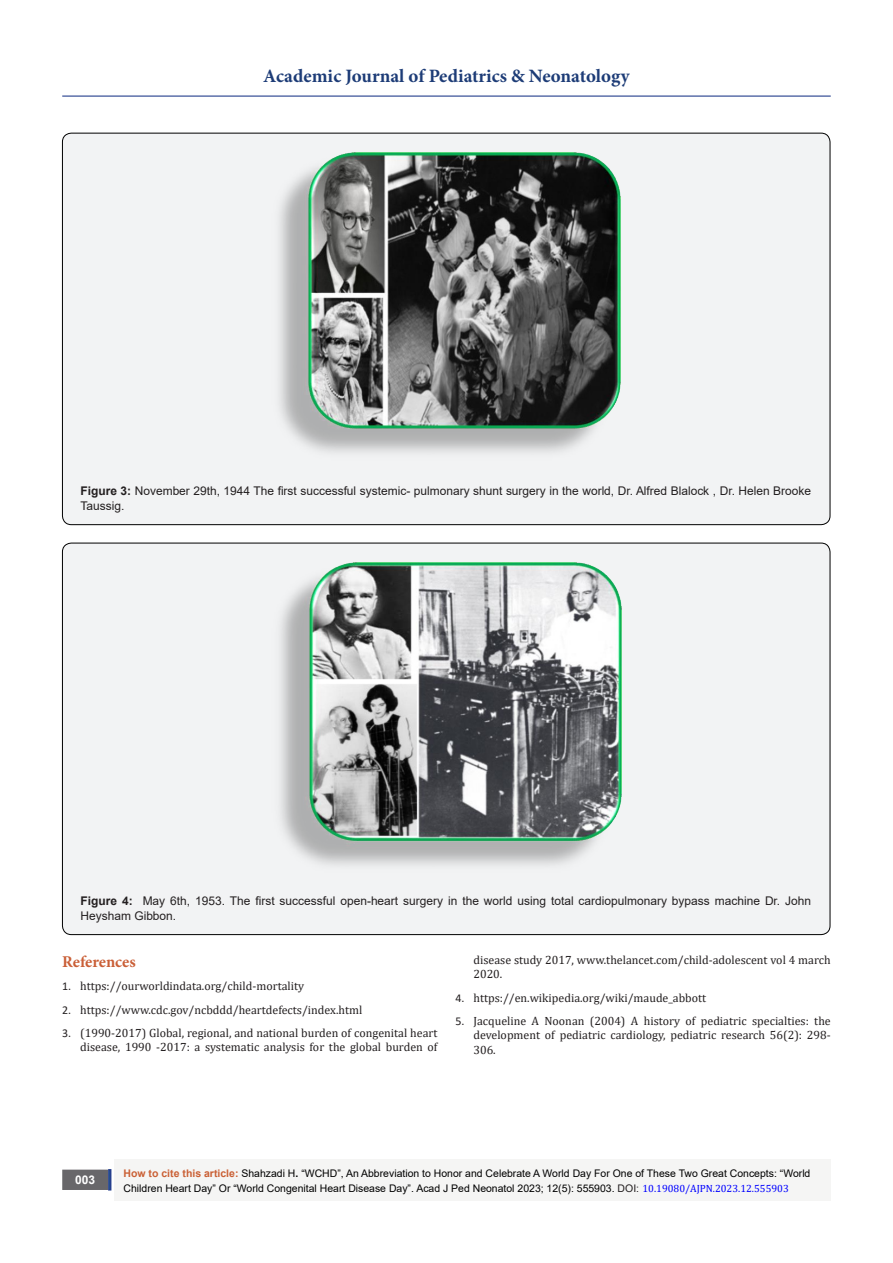
<style>
.page{position:relative;width:893px;height:1263px;background:#fff}
.page>*{position:absolute;margin:0;border:0;box-sizing:border-box;transform-origin:0 0}
.t1{font:700 18.9px "Minion Pro";color:#1d3c77}
.t2{font:700 16.5px "Minion Pro";letter-spacing:-.005em;color:#ca5f37}
.t3{font:12px/14.4px "Cambria";color:#231f20;text-align:right}
.t4{font:12px/14.4px "Arial";color:#231f20}
.t5{font:700 12px "Arial";color:#fff}
.t6{font:10.5px/15px "Arial";color:#000}
.s1{font-weight:700}
.s2{font-family:"Calibri"}
.s3{font-weight:700;color:#ca6035}
.s4{color:#231f20}
.s5{font-family:"Cambria";color:#00f}
</style>
<div class="page">
<div style="left:115px;top:1160px;width:716px;height:41px;background:#f5f5f4"></div>
<div style="left:63px;top:1170px;width:44px;height:19px;background:#68676a"></div>
<div style="left:62px;top:1169px;width:46px;height:21px;border:2px solid #68676a"></div>
<div style="left:108px;top:1169px;width:3px;height:21px;background:#1c6d90;border:2px solid #253f8e"></div>
<hr style="left:62px;top:96px;width:769px;height:1px;background:#253f8e">
<div style="left:62px;top:133px;width:768px;height:392px;background:#f2f3f4;border-radius:9px"></div>
<img style="left:279px;top:153px;width:342px;height:300px">
<div style="left:62px;top:543px;width:768px;height:391px;background:#f2f3f4;border-radius:9px"></div>
<img style="left:280px;top:563px;width:341px;height:302px">
<h1 class="t1" style="left:263px;top:63px;width:368px">Academic Journal of Pediatrics &amp; Neonatology</h1>
<p class="t4" style="left:81px;top:484px;width:732px"><span class="s1">Figure 3:</span> November 29th, 1944 The first successful systemic- pulmonary shunt surgery in the world, Dr. Alfred Blalock , Dr. Helen Brooke<br>Taussig.</p>
<p class="t4" style="left:81px;top:894px;width:732px"><span class="s1">Figure 4:</span> May 6th, 1953. The first successful open-heart surgery in the world using total cardiopulmonary bypass machine Dr. John<br>Heysham Gibbon.</p>
<p class="t2" style="left:62px;top:950px;width:75px">References</p>
<p class="t3" style="left:62px;top:979px;width:243px"><span class="s2">1.</span> https://ourworldindata.org/child-mortality</p>
<p class="t3" style="left:62px;top:1002px;width:302px"><span class="s2">2.</span> https://www.cdc.gov/ncbddd/heartdefects/index.html</p>
<p class="t3" style="left:62px;top:1026px;width:377px"><span class="s2">3.</span> (1990-2017) Global, regional, and national burden of congenital heart disease, 1990 -2017: a systematic analysis for the global burden of</p>
<p class="t3" style="left:473px;top:953px;width:359px;text-align:left">disease study 2017, www.thelancet.com/child-adolescent vol 4 march<br>2020.</p>
<p class="t3" style="left:455px;top:990px;width:252px"><span class="s2">4.</span> https://en.wikipedia.org/wiki/maude_abbott</p>
<p class="t3" style="left:473px;top:1014px;width:359px;text-align:justify;text-indent:-18px"><span class="s2">5.</span> Jacqueline A Noonan (2004) A history of pediatric specialties: the development of pediatric cardiology, pediatric research 56(2): 298- 306.</p>
<p class="t5" style="left:75px;top:1171px;width:22px">003</p>
<p class="t6" style="left:124px;top:1165px;width:688px"><span class="s3">How to cite this article:</span> Shahzadi H<span class="s1">.</span> “WCHD”, An Abbreviation to Honor and Celebrate A World Day For One of These Two Great Concepts: “World<br>Children Heart Day” Or “World Congenital Heart Disease Day”. Acad J Ped Neonatol 2023; 12(5): 555903. <span class="s4">DOI:</span> <span class="s5">10.19080/AJPN.2023.12.555903</span></p>
</div>
